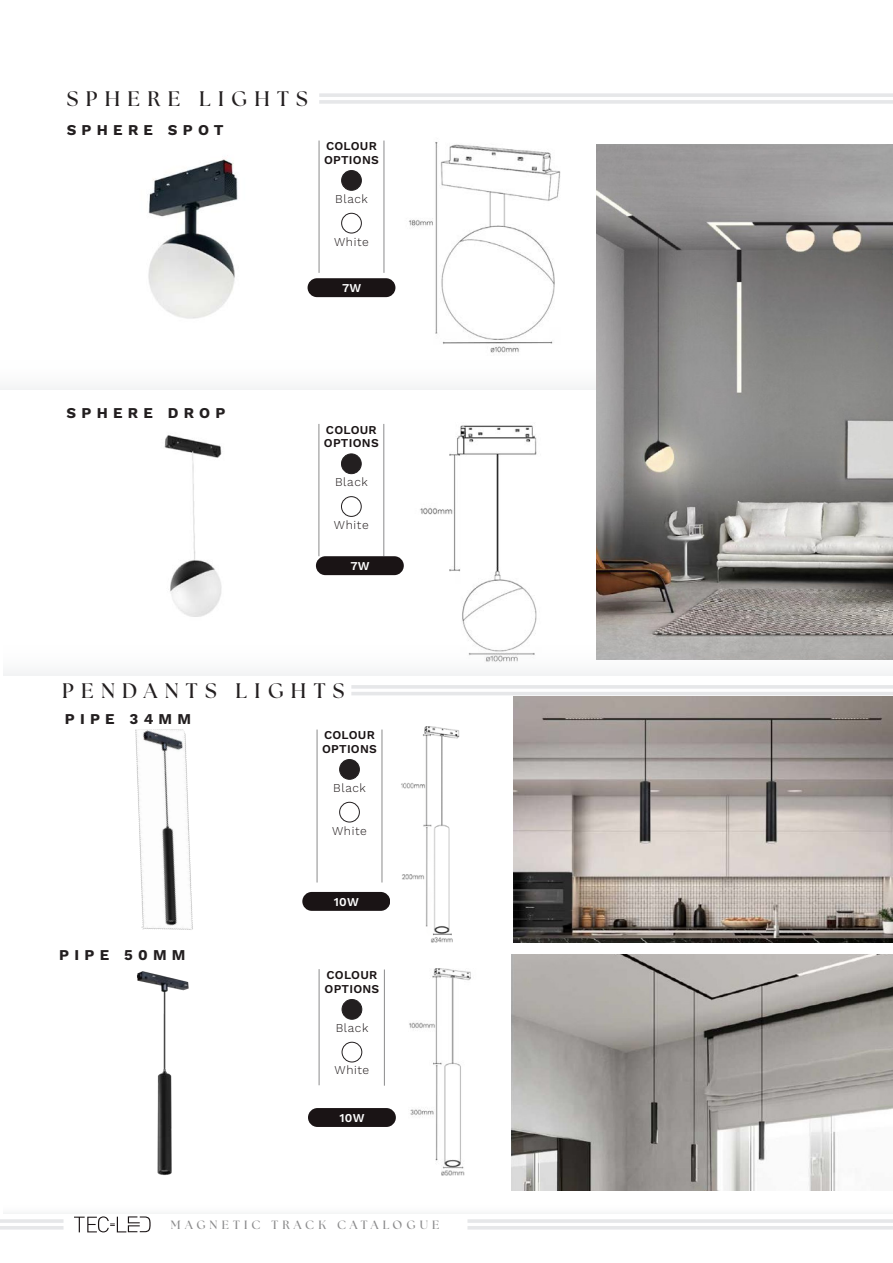
<style>
.page{position:relative;width:893px;height:1263px;background:#fff}
.page>*{position:absolute;margin:0;border:0;box-sizing:border-box;transform-origin:0 0}
.t1{font:700 21px "The Seasons";letter-spacing:.35em;color:#231f20}
.t2{font:700 15px "Work Sans";letter-spacing:.35em;color:#231f20}
.t3{font:600 12px/13.5px "Work Sans";letter-spacing:.02em;color:#1a1415}
.t4{font:300 12px "Work Sans";letter-spacing:.05em;color:#1a1415}
.t5{font:700 12px "The Seasons";letter-spacing:.35em;color:#8b8b8c}
.t6{font:600 12px "Work Sans";letter-spacing:.02em;color:#fff}
</style>
<div class="page">
<div style="left:342px;top:171px;width:19px;height:19px;background:#231f20;border-radius:50%"></div>
<div style="left:341px;top:170px;width:21px;height:21px;border:1px solid #231f20;border-radius:50%"></div>
<div style="left:341px;top:213px;width:21px;height:20px;border:1px solid #231f20;border-radius:50%"></div>
<hr style="left:319px;top:93px;width:574px;height:4px;background:#e6e7e9">
<hr style="left:319px;top:100px;width:574px;height:4px;background:#e6e7e9">
<hr style="left:384px;top:141px;width:1px;height:132px;background:#8b8b8c">
<hr style="left:319px;top:141px;width:1px;height:132px;background:#8b8b8c">
<hr style="left:0;top:1219px;width:64px;height:4px;background:#e6e7e9">
<hr style="left:0;top:1226px;width:64px;height:3px;background:#e6e7e9">
<svg style="left:74px;top:1216px;width:77px;height:16px"></svg>
<hr style="left:467px;top:1219px;width:426px;height:4px;background:#e6e7e9">
<hr style="left:467px;top:1226px;width:426px;height:3px;background:#e6e7e9">
<img style="left:148px;top:159px;width:90px;height:160px">
<img style="left:408px;top:142px;width:197px;height:211px">
<div style="left:341px;top:454px;width:20px;height:20px;background:#231f20;border-radius:50%"></div>
<div style="left:341px;top:453px;width:21px;height:21px;border:1px solid #231f20;border-radius:50%"></div>
<div style="left:341px;top:496px;width:21px;height:21px;border:1px solid #231f20;border-radius:50%"></div>
<hr style="left:384px;top:424px;width:1px;height:132px;background:#8b8b8c">
<hr style="left:319px;top:424px;width:1px;height:132px;background:#8b8b8c">
<img style="left:164px;top:435px;width:58px;height:182px">
<div style="left:308px;top:278px;width:87px;height:19px;background:#1a1415;border-radius:9px"></div>
<div style="left:316px;top:556px;width:88px;height:19px;background:#1a1415;border-radius:9px"></div>
<hr style="left:351px;top:685px;width:542px;height:4px;background:#e6e7e9">
<hr style="left:351px;top:692px;width:542px;height:3px;background:#e6e7e9">
<div style="left:340px;top:759px;width:19px;height:20px;background:#231f20;border-radius:50%"></div>
<div style="left:339px;top:759px;width:21px;height:21px;border:1px solid #231f20;border-radius:50%"></div>
<div style="left:339px;top:802px;width:21px;height:20px;border:1px solid #231f20;border-radius:50%"></div>
<hr style="left:382px;top:729px;width:1px;height:153px;background:#8b8b8c">
<hr style="left:317px;top:729px;width:1px;height:153px;background:#8b8b8c">
<img style="left:137px;top:971px;width:52px;height:205px">
<img style="left:409px;top:969px;width:103px;height:206px">
<img style="left:135px;top:729px;width:58px;height:201px">
<div style="left:342px;top:999px;width:20px;height:20px;background:#231f20;border-radius:50%"></div>
<div style="left:342px;top:999px;width:20px;height:21px;border:1px solid #231f20;border-radius:50%"></div>
<div style="left:342px;top:1042px;width:20px;height:20px;border:1px solid #231f20;border-radius:50%"></div>
<hr style="left:384px;top:969px;width:1px;height:117px;background:#8b8b8c">
<img style="left:514px;top:696px;width:379px;height:247px">
<img style="left:512px;top:955px;width:381px;height:236px">
<img style="left:420px;top:425px;width:117px;height:218px">
<hr style="left:319px;top:969px;width:1px;height:116px;background:#8b8b8c">
<div style="left:302px;top:892px;width:88px;height:19px;background:#1a1415;border-radius:9px"></div>
<div style="left:308px;top:1108px;width:88px;height:19px;background:#1a1415;border-radius:9px"></div>
<img style="left:401px;top:727px;width:59px;height:215px">
<div style="left:3px;top:643px;width:890px;height:32px;background:#fafbfb"></div>
<img style="left:596px;top:145px;width:297px;height:515px">
<p class="t1" style="left:67px;top:85px;width:243px">SPHERE LIGHTS</p>
<p class="t2" style="left:67px;top:121px;width:158px">SPHERE SPOT</p>
<p class="t2" style="left:67px;top:404px;width:160px">SPHERE DROP</p>
<p class="t3" style="left:324px;top:140px;width:56px">COLOUR<br>OPTIONS</p>
<p class="t4" style="left:335px;top:192px;width:34px">Black</p>
<p class="t4" style="left:334px;top:234px;width:36px">White</p>
<p class="t6" style="left:342px;top:281px;width:21px">7W</p>
<p class="t3" style="left:324px;top:423px;width:56px">COLOUR<br>OPTIONS</p>
<p class="t4" style="left:335px;top:475px;width:34px">Black</p>
<p class="t4" style="left:334px;top:518px;width:36px">White</p>
<p class="t6" style="left:350px;top:559px;width:21px">7W</p>
<p class="t1" style="left:62px;top:676px;width:284px">PENDANTS LIGHTS</p>
<p class="t2" style="left:65px;top:710px;width:128px">PIPE 34MM</p>
<p class="t2" style="left:59px;top:946px;width:128px">PIPE 50MM</p>
<p class="t3" style="left:322px;top:729px;width:56px">COLOUR<br>OPTIONS</p>
<p class="t4" style="left:333px;top:781px;width:34px">Black</p>
<p class="t4" style="left:332px;top:823px;width:36px">White</p>
<p class="t6" style="left:334px;top:894px;width:27px">10W</p>
<p class="t3" style="left:325px;top:969px;width:56px">COLOUR<br>OPTIONS</p>
<p class="t4" style="left:336px;top:1020px;width:34px">Black</p>
<p class="t4" style="left:334px;top:1063px;width:36px">White</p>
<p class="t6" style="left:339px;top:1110px;width:27px">10W</p>
<p class="t5" style="left:171px;top:1217px;width:270px">MAGNETIC TRACK CATALOGUE</p>
</div>
